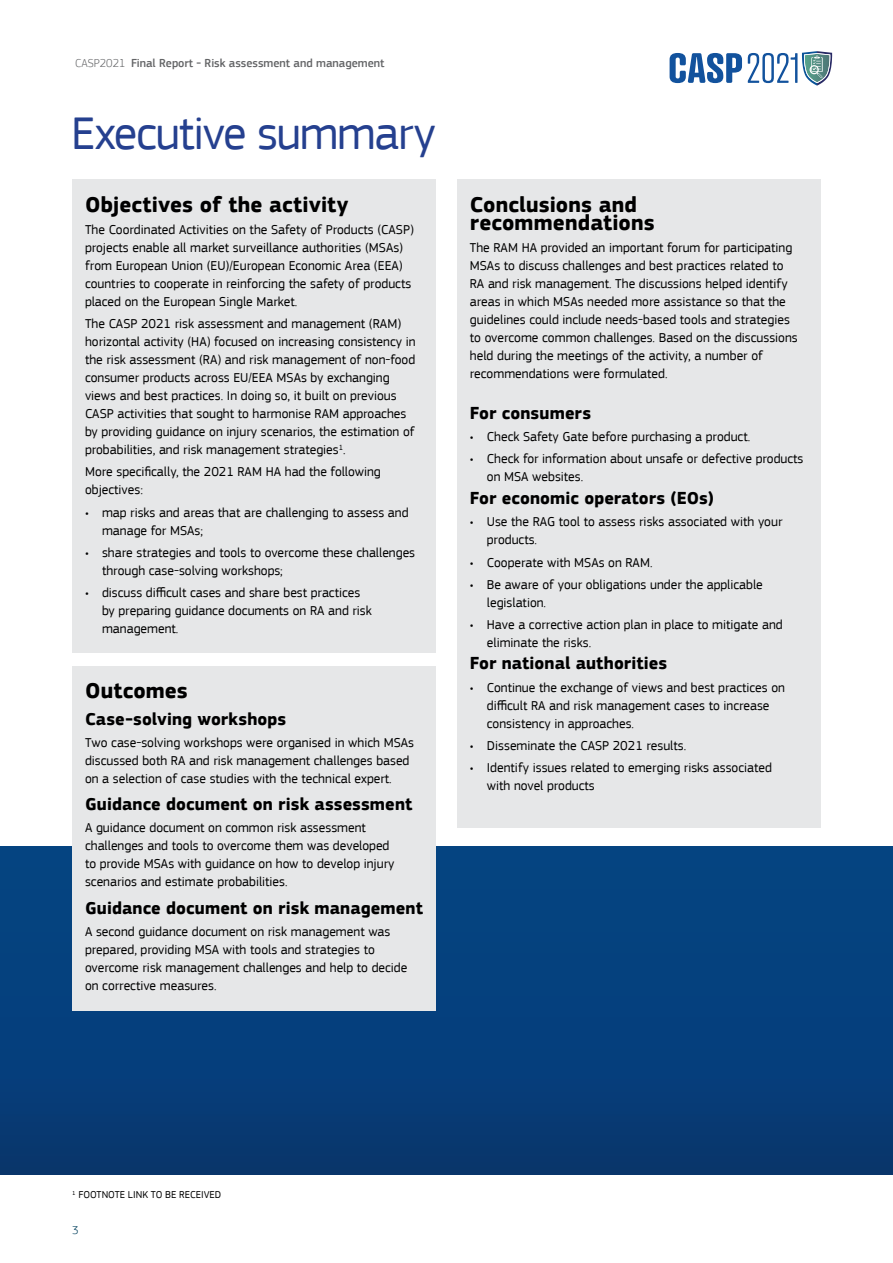
<style>
.page{position:relative;width:893px;height:1263px;background:#fff}
.page>*{position:absolute;margin:0;border:0;box-sizing:border-box;transform-origin:0 0}
.t1{font:48px "EC Square Sans Pro";letter-spacing:-.025em;color:#25408f}
.t2{font:700 22.5px/18px "EC Square Sans Pro";letter-spacing:.005em;color:#000}
.t3{font:700 18px "EC Square Sans Pro";letter-spacing:.005em;color:#000}
.t4{font:13.5px/18px "EC Square Sans Pro";color:#000}
.t5{font:500 12px "EC Square Sans Pro";color:#636466}
.t6{font:300 12px "EC Square Sans Pro";color:#02405d}
.t7{font:10.5px "EC Square Sans Pro";color:#000}
.s1{font-weight:300}
</style>
<div class="page">
<div style="left:0;top:846px;width:893px;height:329px;background:linear-gradient(to bottom,#054685,#083871)"></div>
<div style="left:457px;top:180px;width:364px;height:648px;background:#e6e7e8"></div>
<div style="left:72px;top:180px;width:364px;height:472px;background:#e6e7e8"></div>
<div style="left:72px;top:666px;width:364px;height:344px;background:#e6e7e8"></div>
<svg style="left:670px;top:53px;width:72px;height:30px"></svg>
<svg style="left:748px;top:51px;width:84px;height:35px"></svg>
<p class="t5" style="left:75px;top:56px;width:311px"><span class="s1">CASP2021</span> Final Report - Risk assessment and management</p>
<h1 class="t1" style="left:71px;top:105px;width:366px">Executive summary</h1>
<h2 class="t2" style="left:85px;top:196px;width:265px">Objectives of the activity</h2>
<p class="t4" style="left:85px;top:220px;width:330px">The Coordinated Activities on the Safety of Products (CASP) projects enable all market surveillance authorities (MSAs) from European Union (EU)/European Economic Area (EEA) countries to cooperate in reinforcing the safety of products placed on the European Single Market.</p>
<p class="t4" style="left:85px;top:315px;width:332px">The CASP 2021 risk assessment and management (RAM) horizontal activity (HA) focused on increasing consistency in the risk assessment (RA) and risk management of non-food consumer products across EU/EEA MSAs by exchanging views and best practices. In doing so, it built on previous CASP activities that sought to harmonise RAM approaches by providing guidance on injury scenarios, the estimation of probabilities, and risk management strategies<sup>1</sup>.</p>
<p class="t4" style="left:85px;top:463px;width:297px">More specifically, the 2021 RAM HA had the following objectives:</p>
<p class="t4" style="left:102px;top:503px;width:308px;text-indent:-17px">• map risks and areas that are challenging to assess and manage for MSAs;</p>
<p class="t4" style="left:102px;top:543px;width:315px;text-indent:-17px">• share strategies and tools to overcome these challenges through case-solving workshops;</p>
<p class="t4" style="left:102px;top:584px;width:271px;text-indent:-17px">• discuss difficult cases and share best practices by preparing guidance documents on RA and risk management.</p>
<h2 class="t2" style="left:85px;top:682px;width:104px">Outcomes</h2>
<h3 class="t3" style="left:85px;top:708px;width:203px">Case-solving workshops</h3>
<p class="t4" style="left:85px;top:733px;width:331px">Two case-solving workshops were organised in which MSAs discussed both RA and risk management challenges based on a selection of case studies with the technical expert.</p>
<h3 class="t3" style="left:85px;top:793px;width:329px">Guidance document on risk assessment</h3>
<p class="t4" style="left:85px;top:819px;width:311px">A guidance document on common risk assessment challenges and tools to overcome them was developed to provide MSAs with guidance on how to develop injury scenarios and estimate probabilities.</p>
<h3 class="t3" style="left:85px;top:897px;width:339px">Guidance document on risk management</h3>
<p class="t4" style="left:85px;top:922px;width:324px">A second guidance document on risk management was prepared, providing MSA with tools and strategies to overcome risk management challenges and help to decide on corrective measures.</p>
<h2 class="t2" style="left:470px;top:196px;width:186px">Conclusions and recommendations</h2>
<p class="t4" style="left:470px;top:238px;width:329px">The RAM HA provided an important forum for participating MSAs to discuss challenges and best practices related to RA and risk management. The discussions helped identify areas in which MSAs needed more assistance so that the guidelines could include needs-based tools and strategies to overcome common challenges. Based on the discussions held during the meetings of the activity, a number of recommendations were formulated.</p>
<h3 class="t3" style="left:470px;top:402px;width:123px">For consumers</h3>
<p class="t4" style="left:470px;top:427px;width:282px">• Check Safety Gate before purchasing a product.</p>
<p class="t4" style="left:487px;top:450px;width:318px;text-indent:-17px">• Check for information about unsafe or defective products on MSA websites.</p>
<h3 class="t3" style="left:470px;top:487px;width:245px">For economic operators (EOs)</h3>
<p class="t4" style="left:487px;top:513px;width:297px;text-indent:-17px">• Use the RAG tool to assess risks associated with your products.</p>
<p class="t4" style="left:470px;top:553px;width:184px">• Cooperate with MSAs on RAM.</p>
<p class="t4" style="left:487px;top:575px;width:277px;text-indent:-17px">• Be aware of your obligations under the applicable legislation.</p>
<p class="t4" style="left:487px;top:616px;width:297px;text-indent:-17px">• Have a corrective action plan in place to mitigate and eliminate the risks.</p>
<h3 class="t3" style="left:470px;top:653px;width:199px">For national authorities</h3>
<p class="t4" style="left:487px;top:678px;width:300px;text-indent:-17px">• Continue the exchange of views and best practices on difficult RA and risk management cases to increase consistency in approaches.</p>
<p class="t4" style="left:470px;top:736px;width:218px">• Disseminate the CASP 2021 results.</p>
<p class="t4" style="left:487px;top:759px;width:286px;text-indent:-17px">• Identify issues related to emerging risks associated with novel products</p>
<p class="t7" style="left:72px;top:1189px;width:151px"><sup>1</sup> FOOTNOTE LINK TO BE RECEIVED</p>
<p class="t6" style="left:72px;top:1223px;width:8px">3</p>
</div>
